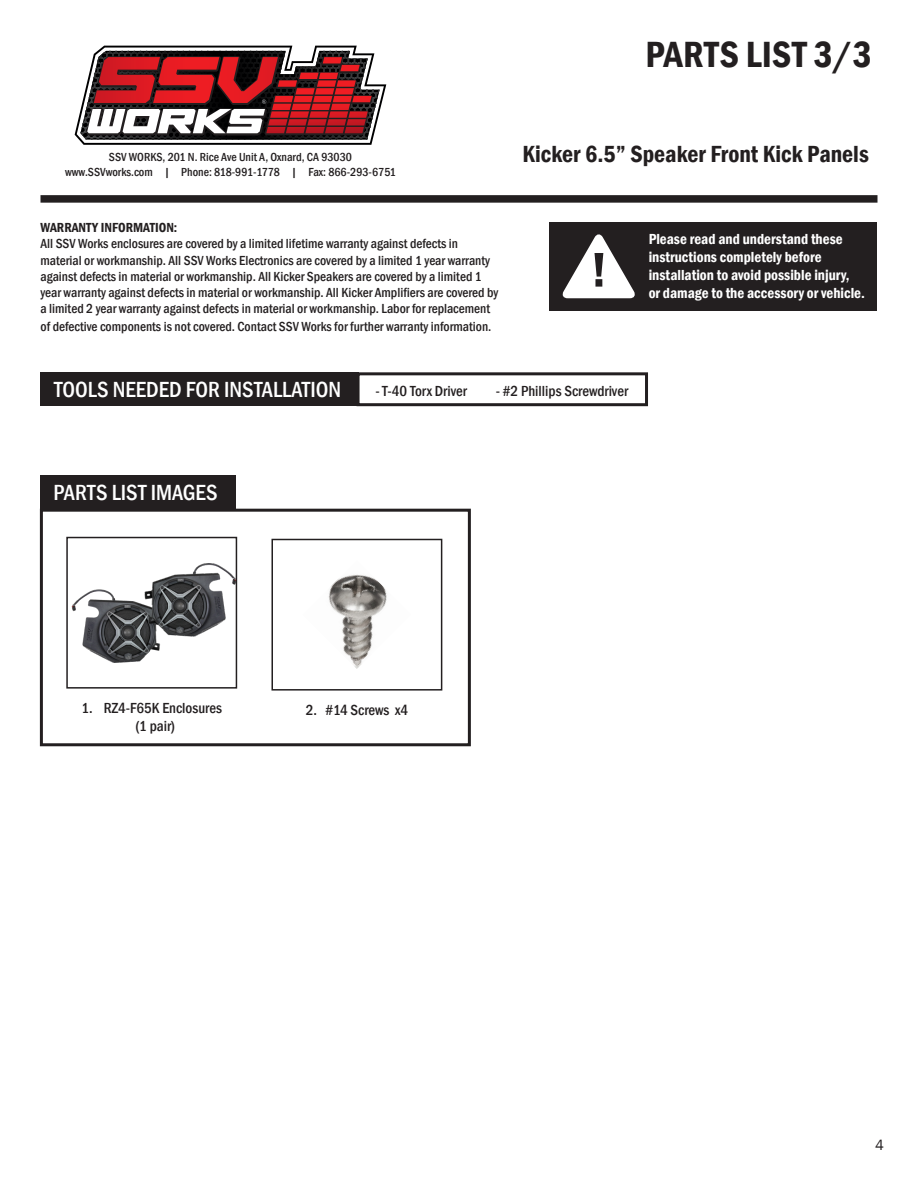
<style>
.page{position:relative;width:918px;height:1188px;background:#fff}
.page>*{position:absolute;margin:0;border:0;box-sizing:border-box;transform-origin:0 0}
.t1{font:600 condensed 50.4px "Franklin Gothic";color:#231f20}
.t2{font:600 condensed 37.5px "Franklin Gothic";color:#231f20}
.t3{font:600 condensed 24px "Franklin Gothic";color:#231f20}
.t4{font:500 condensed 22.5px "Franklin Gothic";color:#fff}
.t5{font:600 condensed 15px/18px "Franklin Gothic";color:#fff}
.t6{font:500 condensed 15px "Franklin Gothic";color:#231f20}
.t7{font:15px "Franklin Gothic";color:#231f20}
.t8{font:500 condensed 13.5px/16.2px "Franklin Gothic";color:#231f20}
.t9{font:600 condensed 13.5px "Franklin Gothic";color:#231f20}
.t10{font:500 condensed 12px/14.4px "Franklin Gothic";color:#231f20;text-align:center}
</style>
<div class="page">
<div style="left:549px;top:222px;width:328px;height:89px;background:#231f20"></div>
<div style="left:40px;top:195px;width:838px;height:8px;background:#231f20"></div>
<svg style="left:562px;top:234px;width:73px;height:64px"></svg>
<div style="left:40px;top:372px;width:319px;height:34px;background:#231f20"></div>
<div style="left:357px;top:372px;width:291px;height:34px;border:3px solid #231f20"></div>
<svg style="left:75px;top:46px;width:311px;height:99px"></svg>
<div style="left:40px;top:475px;width:196px;height:34px;background:#231f20"></div>
<div style="left:40px;top:509px;width:431px;height:237px;border:3px solid #231f20"></div>
<img style="left:328px;top:574px;width:59px;height:95px">
<div style="left:271px;top:539px;width:171px;height:152px;border:2px solid #231f20"></div>
<img style="left:71px;top:563px;width:163px;height:99px">
<div style="left:66px;top:537px;width:171px;height:152px;border:2px solid #231f20"></div>
<h2 class="t2" style="left:645px;top:29px;width:228px">PARTS LIST 3/3</h2>
<p class="t10" style="left:65px;top:150px;width:332px">SSV WORKS, 201 N. Rice Ave Unit A, Oxnard, CA 93030 www.SSVworks.com | Phone: 818-991-1778 | Fax: 866-293-6751</p>
<p class="t9" style="left:40px;top:219px;width:138px">WARRANTY INFORMATION:</p>
<p class="t8" style="left:40px;top:236px;width:459px">All SSV Works enclosures are covered by a limited lifetime warranty against defects in material or workmanship. All SSV Works Electronics are covered by a limited 1 year warranty against defects in material or workmanship. All Kicker Speakers are covered by a limited 1 year warranty against defects in material or workmanship. All Kicker Amplifiers are covered by a limited 2 year warranty against defects in material or workmanship. Labor for replacement</p>
<p class="t8" style="left:40px;top:318px;width:452px">of defective components is not covered. Contact SSV Works for further warranty information.</p>
<h3 class="t3" style="left:523px;top:138px;width:348px">Kicker 6.5” Speaker Front Kick Panels</h3>
<h1 class="t1" style="left:590px;top:236px;width:19px">!</h1>
<p class="t5" style="left:649px;top:229px;width:218px">Please read and understand these instructions completely before installation to avoid possible injury, or damage to the accessory or vehicle.</p>
<h3 class="t4" style="left:54px;top:375px;width:289px">TOOLS NEEDED FOR INSTALLATION</h3>
<p class="t6" style="left:375px;top:381px;width:93px">- T-40 Torx Driver</p>
<p class="t6" style="left:496px;top:381px;width:134px">- #2 Phillips Screwdriver</p>
<h3 class="t4" style="left:53px;top:478px;width:166px">PARTS LIST IMAGES</h3>
<p class="t6" style="left:82px;top:698px;width:142px">1. RZ4-F65K Enclosures</p>
<p class="t6" style="left:306px;top:700px;width:104px">2. #14 Screws x4</p>
<p class="t6" style="left:135px;top:716px;width:41px">(1 pair)</p>
<p class="t7" style="left:875px;top:1136px;width:10px">4</p>
</div>
